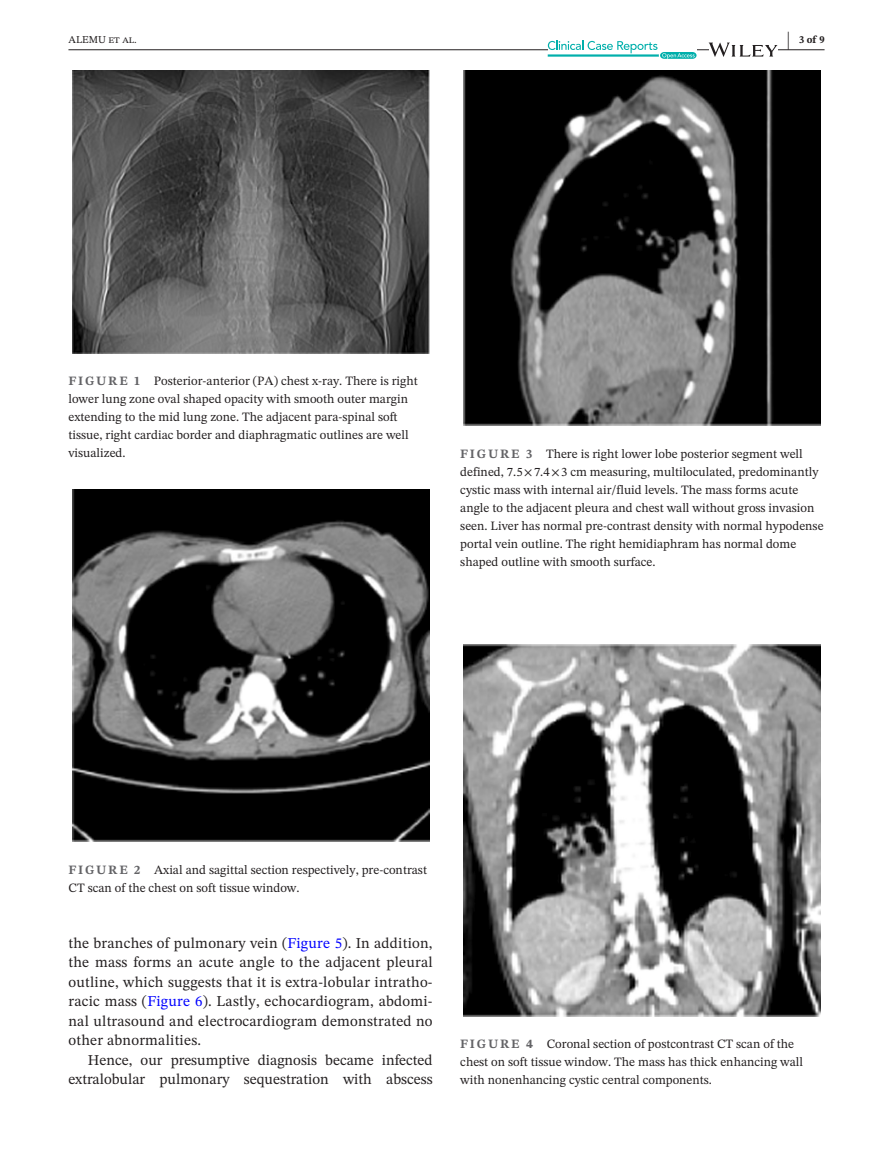
<style>
.page{position:relative;width:893px;height:1174px;background:#fff}
.page>*{position:absolute;margin:0;border:0;box-sizing:border-box;transform-origin:0 0}
.t1{font:700 21px "STIX Two Text";color:#231f20;scale:.42 1}
.t2{font:15px/19.5px "STIX Two Text";color:#231f20;text-align:justify}
.t3{font:12.75px/18px "STIX Two Text";color:#231f20}
.t4{font:10.5px "STIX Two Text";color:#231f20}
.t5{font:700 10.5px "STIX Two Text";color:#231f20}
.s1{font-weight:700;color:#636366}
.s2{font-family:"STIX"}
.s3{color:#00f}
</style>
<div class="page">
<hr style="left:68px;top:49px;width:756px;height:1px;background:#231f20">
<svg style="left:548px;top:41px;width:148px;height:18px"></svg>
<svg style="left:709px;top:43px;width:68px;height:14px"></svg>
<div style="left:68px;top:70px;width:365px;height:283px;background:linear-gradient(to bottom,#fff,#fff)"></div>
<img style="left:72px;top:70px;width:357px;height:283px">
<div style="left:68px;top:489px;width:365px;height:352px;background:linear-gradient(to bottom,#fff,#fff)"></div>
<img style="left:72px;top:489px;width:357px;height:352px">
<img style="left:464px;top:70px;width:357px;height:356px">
<img style="left:464px;top:645px;width:357px;height:371px">
<h1 class="t1" style="left:787px;top:24px;width:8px">|</h1>
<p class="t4" style="left:68px;top:32px;width:70px">ALEMU et al.</p>
<p class="t5" style="left:799px;top:32px;width:27px">3 of 9</p>
<p class="t3" style="left:68px;top:372px;width:351px"><span class="s1">FIGURE 1</span> Posterior-anterior (PA) chest x-ray. There is right lower lung zone oval shaped opacity with smooth outer margin extending to the mid lung zone. The adjacent para-spinal soft tissue, right cardiac border and diaphragmatic outlines are well visualized.</p>
<p class="t3" style="left:460px;top:444px;width:365px"><span class="s1">FIGURE 3</span> There is right lower lobe posterior segment well defined, 7.5<span class="s2">×</span>7.4<span class="s2">×</span>3 cm measuring, multiloculated, predominantly cystic mass with internal air/fluid levels. The mass forms acute angle to the adjacent pleura and chest wall without gross invasion seen. Liver has normal pre-contrast density with normal hypodense portal vein outline. The right hemidiaphram has normal dome shaped outline with smooth surface.</p>
<p class="t3" style="left:68px;top:860px;width:360px"><span class="s1">FIGURE 2</span> Axial and sagittal section respectively, pre-contrast<br>CT scan of the chest on soft tissue window.</p>
<p class="t2" style="left:68px;top:933px;width:366px">the branches of pulmonary vein (<span class="s3">Figure 5</span>). In addition, the mass forms an acute angle to the adjacent pleural outline, which suggests that it is extra-lobular intratho&shy;racic mass (<span class="s3">Figure 6</span>). Lastly, echocardiogram, abdomi&shy;nal ultrasound and electrocardiogram demonstrated no other abnormalities.</p>
<p class="t2" style="left:68px;top:1050px;width:366px;text-align:right">Hence, our presumptive diagnosis became infected extralobular pulmonary sequestration with abscess</p>
<p class="t3" style="left:460px;top:1035px;width:344px"><span class="s1">FIGURE 4</span> Coronal section of postcontrast CT scan of the chest on soft tissue window. The mass has thick enhancing wall with nonenhancing cystic central components.</p>
</div>
